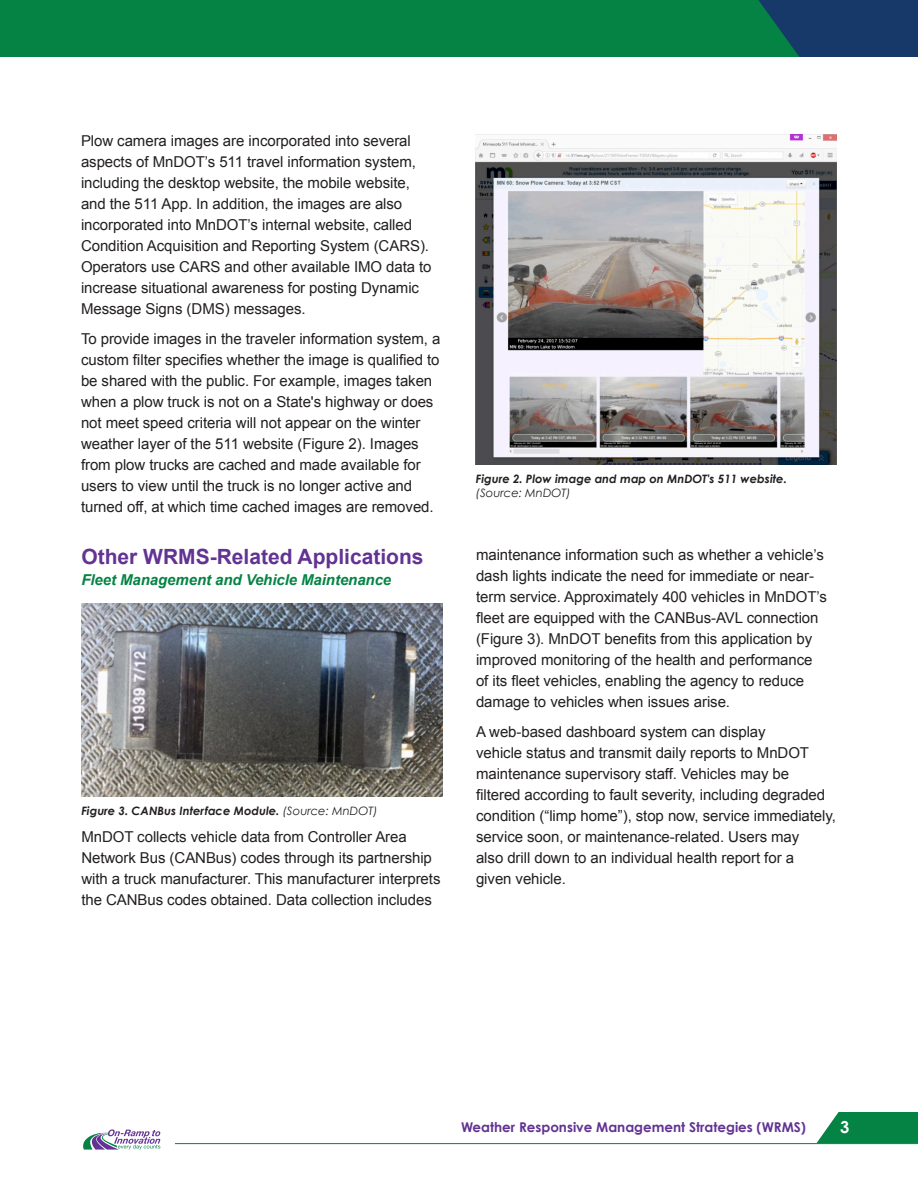
<style>
.page{position:relative;width:918px;height:1188px;background:#fff}
.page>*{position:absolute;margin:0;border:0;box-sizing:border-box;transform-origin:0 0}
.t1{font:700 21px "Arial";color:#623393}
.t2{font:700 16.5px "Century Gothic";color:#fff}
.t3{font:15px/21px "Arial";letter-spacing:-.005em;color:#231f20}
.t4{font:italic 700 15px "Arial";letter-spacing:-.005em;color:#048344}
.t5{font:700 13.5px "Century Gothic";color:#623393}
.t6{font:italic 700 11.55px/14px "Century Gothic";color:#231f20}
.s1{font-weight:400}
</style>
<div class="page">
<svg style="left:816px;top:1112px;width:102px;height:31px"></svg>
<hr style="left:175px;top:1143px;width:743px;height:1px;background:#048344">
<svg style="left:83px;top:1129px;width:77px;height:21px"></svg>
<div style="left:0;top:0;width:918px;height:57px;background:#048344"></div>
<svg style="left:758px;top:0;width:160px;height:57px"></svg>
<img style="left:476px;top:134px;width:361px;height:331px">
<img style="left:81px;top:603px;width:361px;height:194px">
<p class="t3" style="left:81px;top:130px;width:352px">Plow camera images are incorporated into several aspects of MnDOT’s 511 travel information system, including the desktop website, the mobile website, and the 511 App. In addition, the images are also incorporated into MnDOT’s internal website, called Condition Acquisition and Reporting System (CARS).<br>Operators use CARS and other available IMO data to increase situational awareness for posting Dynamic Message Signs (DMS) messages.</p>
<p class="t3" style="left:81px;top:328px;width:361px">To provide images in the traveler information system, a custom filter specifies whether the image is qualified to be shared with the public. For example, images taken when a plow truck is not on a State's highway or does not meet speed criteria will not appear on the winter weather layer of the 511 website (Figure 2). Images from plow trucks are cached and made available for users to view until the truck is no longer active and turned off, at which time cached images are removed.</p>
<h2 class="t1" style="left:81px;top:543px;width:344px">Other WRMS-Related Applications</h2>
<h3 class="t4" style="left:81px;top:570px;width:311px">Fleet Management and Vehicle Maintenance</h3>
<p class="t6" style="left:81px;top:803px;width:298px">Figure 3. CANBus Interface Module. <span class="s1">(Source: MnDOT)</span></p>
<p class="t3" style="left:81px;top:826px;width:361px">MnDOT collects vehicle data from Controller Area Network Bus (CANBus) codes through its partnership with a truck manufacturer. This manufacturer interprets the CANBus codes obtained. Data collection includes</p>
<p class="t6" style="left:476px;top:472px;width:313px">Figure 2. Plow image and map on MnDOT's 511 website. <span class="s1">(Source: MnDOT)</span></p>
<p class="t3" style="left:476px;top:544px;width:353px">maintenance information such as whether a vehicle’s dash lights indicate the need for immediate or near&shy;term service. Approximately 400 vehicles in MnDOT’s fleet are equipped with the CANBus-AVL connection (Figure 3). MnDOT benefits from this application by improved monitoring of the health and performance of its fleet vehicles, enabling the agency to reduce damage to vehicles when issues arise.</p>
<p class="t3" style="left:476px;top:721px;width:361px">A web-based dashboard system can display<br>vehicle status and transmit daily reports to MnDOT maintenance supervisory staff. Vehicles may be filtered according to fault severity, including degraded condition (“limp home”), stop now, service immediately, service soon, or maintenance-related. Users may<br>also drill down to an individual health report for a<br>given vehicle.</p>
<p class="t5" style="left:461px;top:1119px;width:346px">Weather Responsive Management Strategies (WRMS)</p>
<p class="t2" style="left:840px;top:1117px;width:11px">3</p>
</div>
